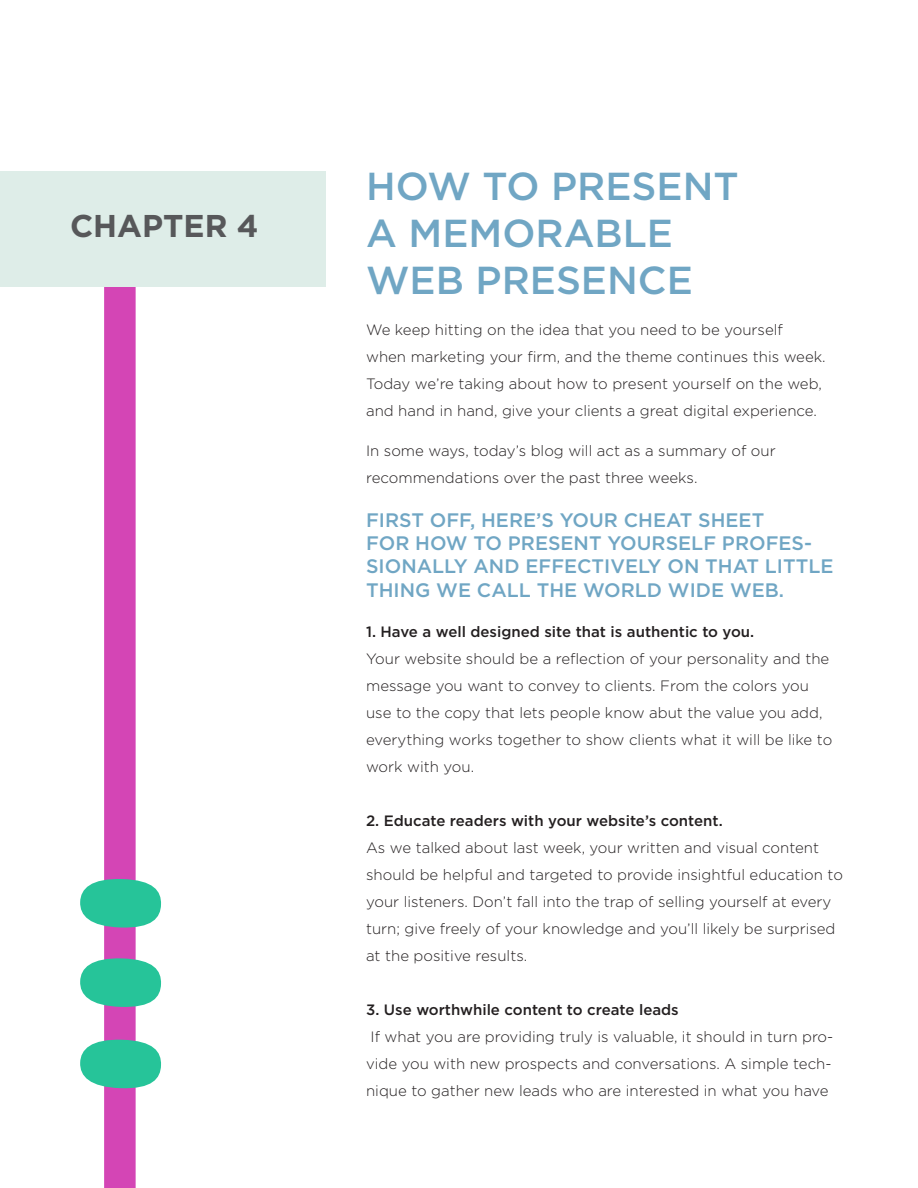
<style>
.page{position:relative;width:918px;height:1188px;background:#fff}
.page>*{position:absolute;margin:0;border:0;box-sizing:border-box;transform-origin:0 0}
.Headline{font:500 39px/46.8px "Gotham";color:#70a6c4}
.Body_Copy{font:700 31.5px "Gotham";color:#57585a}
.Body_Copy-2{font:500 19.5px/23.4px "Gotham";color:#70a6c4}
.Body_Copy-3{font:300 15px/27px "Gotham";color:#231f20}
.Body_Copy-4{font:500 15px "Gotham";color:#231f20}
.s1{font-weight:500}
</style>
<div class="page">
<div style="left:104px;top:279px;width:32px;height:909px;background:#d445b5"></div>
<div style="left:0;top:171px;width:326px;height:115px;background:#deede8"></div>
<svg style="left:80px;top:878px;width:81px;height:50px"></svg>
<svg style="left:80px;top:957px;width:81px;height:51px"></svg>
<svg style="left:80px;top:1039px;width:81px;height:50px"></svg>
<p class="Body_Copy" style="left:70px;top:205px;width:190px">CHAPTER 4</p>
<p class="Headline" style="left:366px;top:163px;width:374px">HOW TO PRESENT<br>A MEMORABLE<br>WEB PRESENCE</p>
<p class="Body_Copy-3" style="left:366px;top:315px;width:461px">We keep hitting on the idea that you need to be yourself when marketing your firm, and the theme continues this week.<br>Today we’re taking about how to present yourself on the web, and hand in hand, give your clients a great digital experience.</p>
<p class="Body_Copy-3" style="left:366px;top:437px;width:411px">In some ways, today’s blog will act as a summary of our recommendations over the past three weeks.</p>
<p class="Body_Copy-2" style="left:366px;top:508px;width:469px">FIRST OFF, HERE’S YOUR CHEAT SHEET<br>FOR HOW TO PRESENT YOURSELF PROFES-SIONALLY AND EFFECTIVELY ON THAT LITTLE THING WE CALL THE WORLD WIDE WEB.</p>
<p class="Body_Copy-3" style="left:366px;top:618px;width:468px"><span class="s1">1. Have a well designed site that is authentic to you.<br></span>Your website should be a reflection of your personality and the message you want to convey to clients. From the colors you use to the copy that lets people know abut the value you add, everything works together to show clients what it will be like to work with you.</p>
<p class="Body_Copy-3" style="left:366px;top:807px;width:478px"><span class="s1">2. Educate readers with your website’s content.<br></span>As we talked about last week, your written and visual content should be helpful and targeted to provide insightful education to your listeners. Don’t fall into the trap of selling yourself at every turn; give freely of your knowledge and you’ll likely be surprised at the positive results.</p>
<p class="Body_Copy-4" style="left:366px;top:1000px;width:314px">3. Use worthwhile content to create leads</p>
<p class="Body_Copy-3" style="left:371px;top:1023px;width:464px">If what you are providing truly is valuable, it should in turn pro-</p>
<p class="Body_Copy-3" style="left:366px;top:1050px;width:467px">vide you with new prospects and conversations. A simple tech-</p>
<p class="Body_Copy-3" style="left:366px;top:1077px;width:464px">nique to gather new leads who are interested in what you have</p>
</div>
